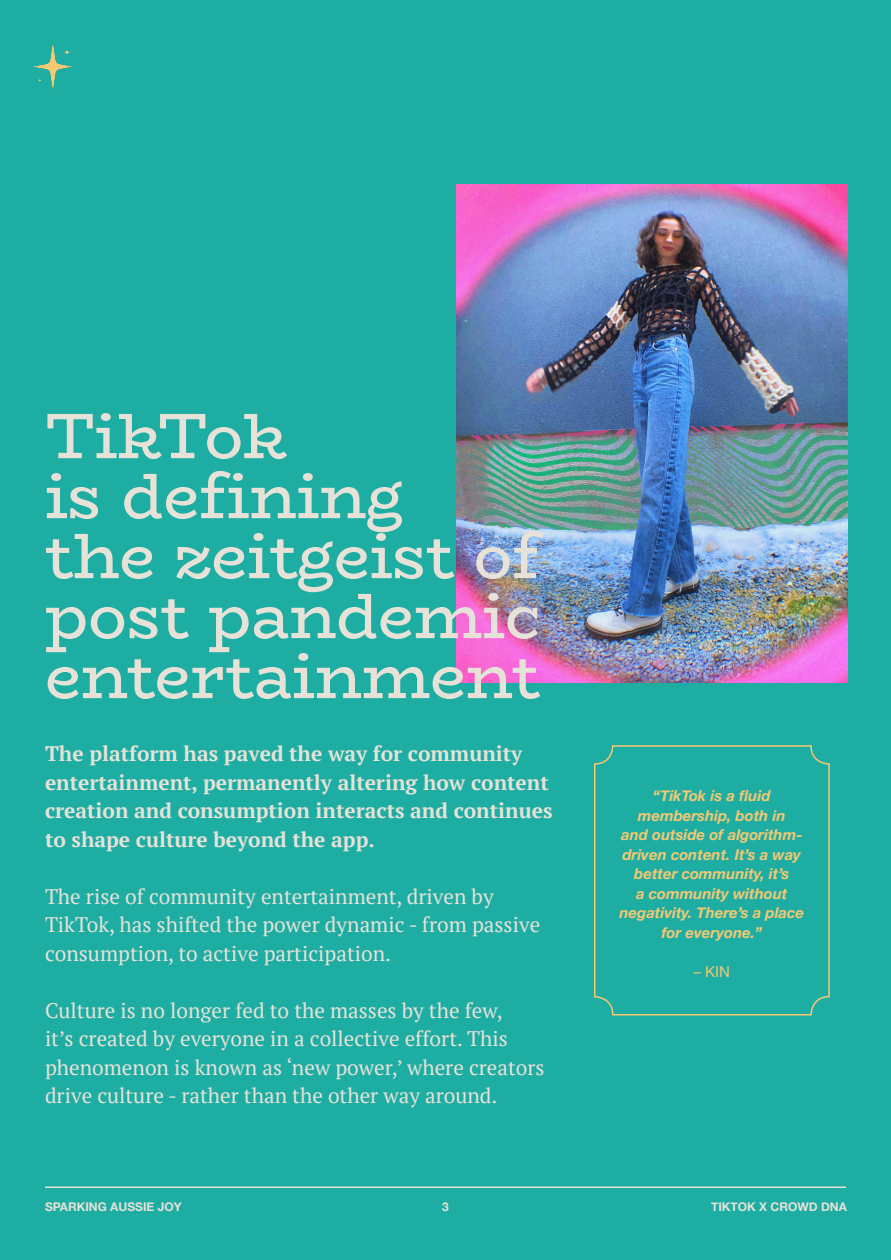
<style>
.page{position:relative;width:891px;height:1260px;background:#1dada3}
.page>*{position:absolute;margin:0;border:0;box-sizing:border-box;transform-origin:0 0}
.t1{font:64.5px/60px "Bio Rhyme";letter-spacing:-.005em;color:#e7e2d8}
.t2{font:21px/28.5px "PT Serif";color:#e7e2d8}
.t3{font:700 21px/28.5px "PT Serif";color:#e7e2d8}
.t4{font:italic 700 15px/19.5px "Helvetica Neue";color:#f5c872;text-align:center}
.t5{font:15px "Helvetica Neue";color:#f5c872}
.t6{font:700 12px "Helvetica Neue";color:#e7e2d8}
</style>
<div class="page">
<img style="left:457px;top:184px;width:390px;height:498px">
<div style="left:594px;top:745px;width:236px;height:271px;border:2px solid #f5c872;border-radius:18px"></div>
<svg style="left:33px;top:44px;width:39px;height:45px"></svg>
<hr style="left:45px;top:1186px;width:801px;height:2px;background:#e7e2d8">
<h1 class="t1" style="left:45px;top:404px;width:497px">TikTok<br>is defining<br>the zeitgeist of post pandemic entertainment</h1>
<p class="t3" style="left:45px;top:739px;width:509px">The platform has paved the way for community entertainment, permanently altering how content creation and consumption interacts and continues to shape culture beyond the app.</p>
<p class="t2" style="left:45px;top:882px;width:497px">The rise of community entertainment, driven by<br>TikTok, has shifted the power dynamic - from passive consumption, to active participation.</p>
<p class="t2" style="left:45px;top:996px;width:501px">Culture is no longer fed to the masses by the few,<br>it’s created by everyone in a collective effort. This phenomenon is known as ‘new power,’ where creators drive culture - rather than the other way around.</p>
<p class="t4" style="left:619px;top:786px;width:186px">“TikTok is a fluid membership, both in<br>and outside of algorithm&shy;driven content. It’s a way better community, it’s<br>a community without negativity. There’s a place for everyone.”</p>
<p class="t5" style="left:694px;top:960px;width:38px">– KIN</p>
<p class="t6" style="left:45px;top:1198px;width:138px">SPARKING AUSSIE JOY</p>
<p class="t6" style="left:442px;top:1198px;width:8px">3</p>
<p class="t6" style="left:711px;top:1198px;width:137px">TIKTOK X CROWD DNA</p>
</div>
